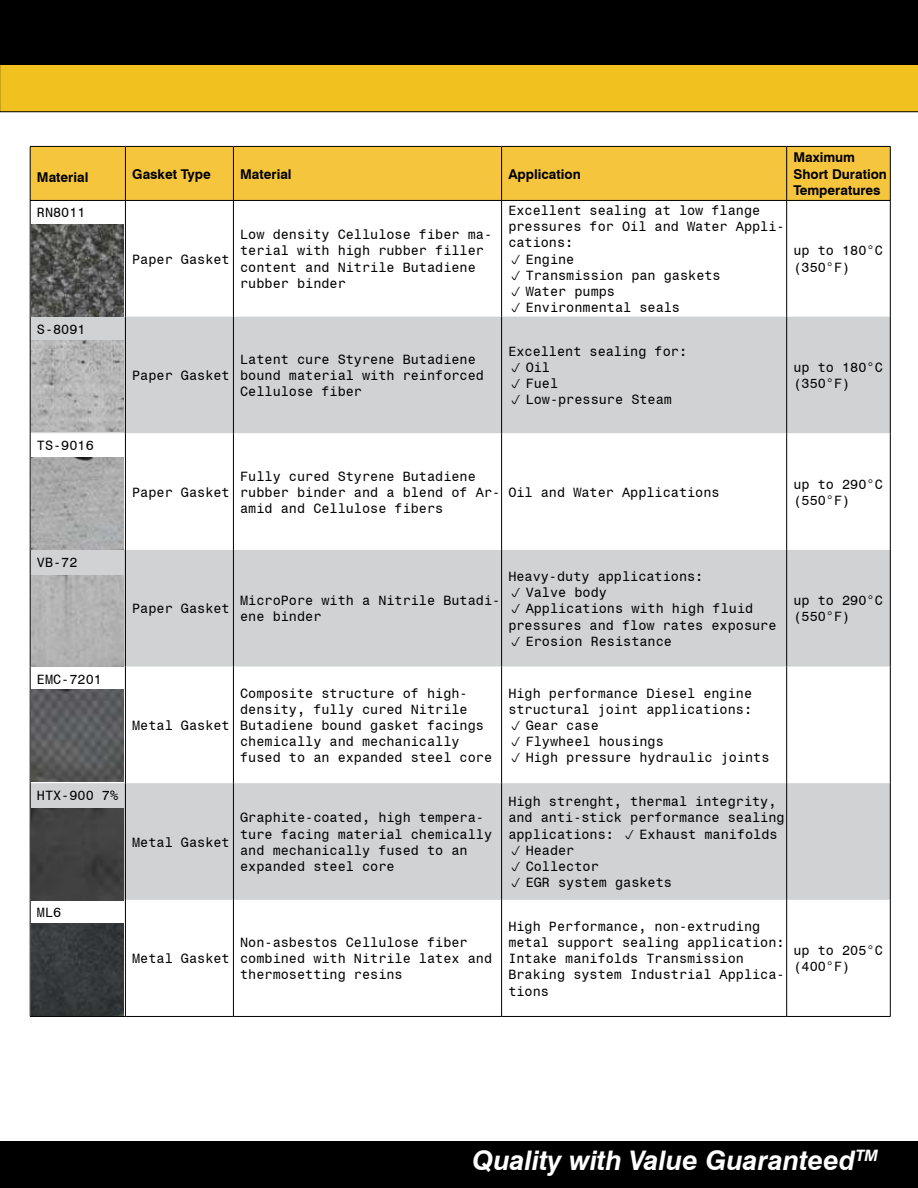
<style>
.page{position:relative;width:918px;height:1188px;background:#fff}
.page>*{position:absolute;margin:0;border:0;box-sizing:border-box;transform-origin:0 0}
.t1{font:italic 700 27px "Swiss 721 BT";color:#fff}
.t2{font:13.5px/16.2px "Monospace 821 BT";color:#000}
.t3{font:700 13.5px/16.2px "Swiss 721 BT";color:#000}
</style>
<div class="page">
<div style="left:0;top:1141px;width:918px;height:47px;background:#000"></div>
<div style="left:0;top:64px;width:918px;height:48px;background:#f1c21f"></div>
<div style="left:0;top:0;width:918px;height:64px;background:#000"></div>
<svg style="left:31px;top:317px;width:859px;height:583px;fill:#d1d2d3"></svg>
<hr style="left:30px;top:200px;width:1px;height:117px;background:#000">
<hr style="left:125px;top:200px;width:1px;height:117px;background:#000">
<hr style="left:233px;top:200px;width:1px;height:117px;background:#000">
<hr style="left:501px;top:200px;width:1px;height:117px;background:#000">
<hr style="left:786px;top:200px;width:1px;height:117px;background:#000">
<hr style="left:890px;top:200px;width:1px;height:117px;background:#000">
<hr style="left:30px;top:317px;width:1px;height:116px;background:#000">
<hr style="left:125px;top:317px;width:1px;height:116px;background:#000">
<hr style="left:233px;top:317px;width:1px;height:116px;background:#000">
<hr style="left:501px;top:317px;width:1px;height:116px;background:#000">
<hr style="left:786px;top:317px;width:1px;height:116px;background:#000">
<hr style="left:890px;top:317px;width:1px;height:116px;background:#000">
<hr style="left:30px;top:433px;width:1px;height:117px;background:#000">
<hr style="left:125px;top:433px;width:1px;height:117px;background:#000">
<hr style="left:233px;top:433px;width:1px;height:117px;background:#000">
<hr style="left:501px;top:433px;width:1px;height:117px;background:#000">
<hr style="left:786px;top:433px;width:1px;height:117px;background:#000">
<hr style="left:890px;top:433px;width:1px;height:117px;background:#000">
<hr style="left:30px;top:550px;width:1px;height:117px;background:#000">
<hr style="left:125px;top:550px;width:1px;height:117px;background:#000">
<hr style="left:233px;top:550px;width:1px;height:117px;background:#000">
<hr style="left:501px;top:550px;width:1px;height:117px;background:#000">
<hr style="left:786px;top:550px;width:1px;height:117px;background:#000">
<hr style="left:890px;top:550px;width:1px;height:117px;background:#000">
<hr style="left:30px;top:667px;width:1px;height:116px;background:#000">
<hr style="left:125px;top:667px;width:1px;height:116px;background:#000">
<hr style="left:233px;top:667px;width:1px;height:116px;background:#000">
<hr style="left:501px;top:667px;width:1px;height:116px;background:#000">
<hr style="left:786px;top:667px;width:1px;height:116px;background:#000">
<hr style="left:890px;top:667px;width:1px;height:116px;background:#000">
<hr style="left:30px;top:783px;width:1px;height:117px;background:#000">
<hr style="left:125px;top:783px;width:1px;height:117px;background:#000">
<hr style="left:233px;top:783px;width:1px;height:117px;background:#000">
<hr style="left:501px;top:783px;width:1px;height:117px;background:#000">
<hr style="left:786px;top:783px;width:1px;height:117px;background:#000">
<hr style="left:890px;top:783px;width:1px;height:117px;background:#000">
<hr style="left:30px;top:900px;width:1px;height:116px;background:#000">
<hr style="left:125px;top:900px;width:1px;height:116px;background:#000">
<hr style="left:233px;top:900px;width:1px;height:116px;background:#000">
<hr style="left:501px;top:900px;width:1px;height:116px;background:#000">
<hr style="left:786px;top:900px;width:1px;height:116px;background:#000">
<hr style="left:890px;top:900px;width:1px;height:116px;background:#000">
<hr style="left:30px;top:1016px;width:95px;height:1px;background:#000">
<hr style="left:125px;top:1016px;width:108px;height:1px;background:#000">
<hr style="left:233px;top:1016px;width:269px;height:1px;background:#000">
<hr style="left:502px;top:1016px;width:285px;height:1px;background:#000">
<hr style="left:787px;top:1016px;width:104px;height:1px;background:#000">
<img style="left:31px;top:924px;width:92px;height:92px">
<img style="left:31px;top:224px;width:92px;height:92px">
<img style="left:31px;top:340px;width:92px;height:92px">
<img style="left:31px;top:458px;width:92px;height:91px">
<img style="left:31px;top:575px;width:92px;height:92px">
<div style="left:31px;top:147px;width:859px;height:53px;background:#f5c53d"></div>
<hr style="left:30px;top:146px;width:95px;height:1px;background:#000">
<hr style="left:30px;top:147px;width:1px;height:53px;background:#000">
<hr style="left:125px;top:146px;width:108px;height:1px;background:#000">
<hr style="left:125px;top:147px;width:1px;height:53px;background:#000">
<hr style="left:233px;top:146px;width:269px;height:1px;background:#000">
<hr style="left:233px;top:147px;width:1px;height:53px;background:#000">
<hr style="left:502px;top:146px;width:285px;height:1px;background:#000">
<hr style="left:501px;top:147px;width:1px;height:53px;background:#000">
<hr style="left:787px;top:146px;width:104px;height:1px;background:#000">
<hr style="left:786px;top:147px;width:1px;height:53px;background:#000">
<hr style="left:890px;top:147px;width:1px;height:53px;background:#000">
<hr style="left:30px;top:200px;width:95px;height:1px;background:#000">
<hr style="left:125px;top:200px;width:108px;height:1px;background:#000">
<hr style="left:233px;top:200px;width:269px;height:1px;background:#000">
<hr style="left:502px;top:200px;width:285px;height:1px;background:#000">
<hr style="left:787px;top:200px;width:104px;height:1px;background:#000">
<img style="left:31px;top:690px;width:92px;height:92px">
<div style="left:31px;top:809px;width:92px;height:91px;background:#404040"></div>
<svg style="left:512px;top:363px;width:8px;height:9px"></svg>
<svg style="left:512px;top:379px;width:8px;height:9px"></svg>
<svg style="left:512px;top:395px;width:8px;height:10px"></svg>
<svg style="left:512px;top:588px;width:8px;height:9px"></svg>
<svg style="left:512px;top:604px;width:8px;height:10px"></svg>
<svg style="left:512px;top:636px;width:8px;height:10px"></svg>
<svg style="left:512px;top:721px;width:8px;height:9px"></svg>
<svg style="left:512px;top:737px;width:8px;height:9px"></svg>
<svg style="left:512px;top:753px;width:8px;height:10px"></svg>
<svg style="left:626px;top:829px;width:8px;height:10px"></svg>
<svg style="left:512px;top:845px;width:8px;height:10px"></svg>
<svg style="left:512px;top:862px;width:8px;height:9px"></svg>
<svg style="left:512px;top:878px;width:8px;height:9px"></svg>
<p class="t3" style="left:37px;top:170px;width:53px">Material</p>
<p class="t3" style="left:132px;top:167px;width:80px">Gasket Type</p>
<p class="t3" style="left:240px;top:167px;width:53px">Material</p>
<p class="t3" style="left:508px;top:167px;width:74px">Application</p>
<p class="t2" style="left:37px;top:205px;width:50px">RN8011</p>
<p class="t2" style="left:37px;top:322px;width:50px">S-8091</p>
<p class="t2" style="left:132px;top:252px;width:99px">Paper Gasket</p>
<p class="t2" style="left:240px;top:228px;width:253px">Low density Cellulose fiber ma&shy;terial with high rubber filler content and Nitrile Butadiene rubber binder</p>
<p class="t2" style="left:508px;top:203px;width:253px">Excellent sealing at low flange</p>
<p class="t2" style="left:508px;top:220px;width:278px">pressures for Oil and Water Appli-</p>
<p class="t2" style="left:508px;top:236px;width:67px">cations:</p>
<p class="t2" style="left:526px;top:252px;width:50px">Engine</p>
<p class="t2" style="left:526px;top:268px;width:197px">Transmission pan gaskets</p>
<p class="t2" style="left:526px;top:284px;width:91px">Water pumps</p>
<p class="t2" style="left:526px;top:301px;width:156px">Environmental seals</p>
<p class="t2" style="left:132px;top:369px;width:99px">Paper Gasket</p>
<p class="t2" style="left:240px;top:352px;width:245px">Latent cure Styrene Butadiene bound material with reinforced<br>Cellulose fiber</p>
<p class="t2" style="left:526px;top:344px;width:163px;text-indent:-17px">Excellent sealing for:<br>Oil<br>Fuel<br>Low-pressure Steam</p>
<p class="t3" style="left:793px;top:151px;width:95px">Maximum<br>Short Duration<br>Temperatures</p>
<p class="t2" style="left:793px;top:244px;width:91px">up to 180°C (350°F)</p>
<p class="t2" style="left:793px;top:360px;width:91px">up to 180°C (350°F)</p>
<p class="t2" style="left:37px;top:439px;width:58px">TS-9016</p>
<p class="t2" style="left:132px;top:485px;width:99px">Paper Gasket</p>
<p class="t2" style="left:240px;top:469px;width:262px">Fully cured Styrene Butadiene rubber binder and a blend of Ar&shy;amid and Cellulose fibers</p>
<p class="t2" style="left:508px;top:485px;width:213px">Oil and Water Applications</p>
<p class="t2" style="left:793px;top:477px;width:91px">up to 290°C (550°F)</p>
<p class="t2" style="left:37px;top:555px;width:42px">VB-72</p>
<p class="t2" style="left:37px;top:672px;width:67px">EMC-7201</p>
<p class="t2" style="left:37px;top:789px;width:83px">HTX-900 7%</p>
<p class="t2" style="left:37px;top:905px;width:26px">ML6</p>
<p class="t2" style="left:132px;top:602px;width:99px">Paper Gasket</p>
<p class="t2" style="left:240px;top:594px;width:262px">MicroPore with a Nitrile Butadi&shy;ene binder</p>
<p class="t2" style="left:508px;top:569px;width:197px">Heavy-duty applications:</p>
<p class="t2" style="left:526px;top:586px;width:83px">Valve body</p>
<p class="t2" style="left:526px;top:602px;width:229px">Applications with high fluid</p>
<p class="t2" style="left:508px;top:618px;width:270px">pressures and flow rates exposure</p>
<p class="t2" style="left:526px;top:634px;width:148px">Erosion Resistance</p>
<p class="t2" style="left:793px;top:594px;width:91px">up to 290°C (550°F)</p>
<p class="t2" style="left:132px;top:718px;width:99px">Metal Gasket</p>
<p class="t2" style="left:240px;top:686px;width:253px">Composite structure of high&shy;density, fully cured Nitrile<br>Butadiene bound gasket facings chemically and mechanically fused to an expanded steel core</p>
<p class="t2" style="left:508px;top:686px;width:245px">High performance Diesel engine</p>
<p class="t2" style="left:508px;top:702px;width:245px">structural joint applications:</p>
<p class="t2" style="left:526px;top:718px;width:75px">Gear case</p>
<p class="t2" style="left:526px;top:735px;width:140px">Flywheel housings</p>
<p class="t2" style="left:526px;top:751px;width:245px">High pressure hydraulic joints</p>
<p class="t2" style="left:132px;top:835px;width:99px">Metal Gasket</p>
<p class="t2" style="left:240px;top:811px;width:253px">Graphite-coated, high tempera&shy;ture facing material chemically and mechanically fused to an expanded steel core</p>
<p class="t2" style="left:132px;top:952px;width:99px">Metal Gasket</p>
<p class="t2" style="left:240px;top:935px;width:253px">Non-asbestos Cellulose fiber combined with Nitrile latex and thermosetting resins</p>
<p class="t2" style="left:508px;top:795px;width:278px">High strenght, thermal integrity, and anti-stick performance sealing applications:</p>
<p class="t2" style="left:639px;top:827px;width:140px">Exhaust manifolds</p>
<p class="t2" style="left:526px;top:843px;width:148px">Header<br>Collector<br>EGR system gaskets</p>
<p class="t2" style="left:508px;top:919px;width:278px">High Performance, non-extruding metal support sealing application:<br>Intake manifolds Transmission<br>Braking system Industrial Applica&shy;tions</p>
<p class="t2" style="left:793px;top:944px;width:91px">up to 205°C (400°F)</p>
<h1 class="t1" style="left:472px;top:1150px;width:407px">Quality with Value Guaranteed<sup>TM</sup></h1>
</div>
